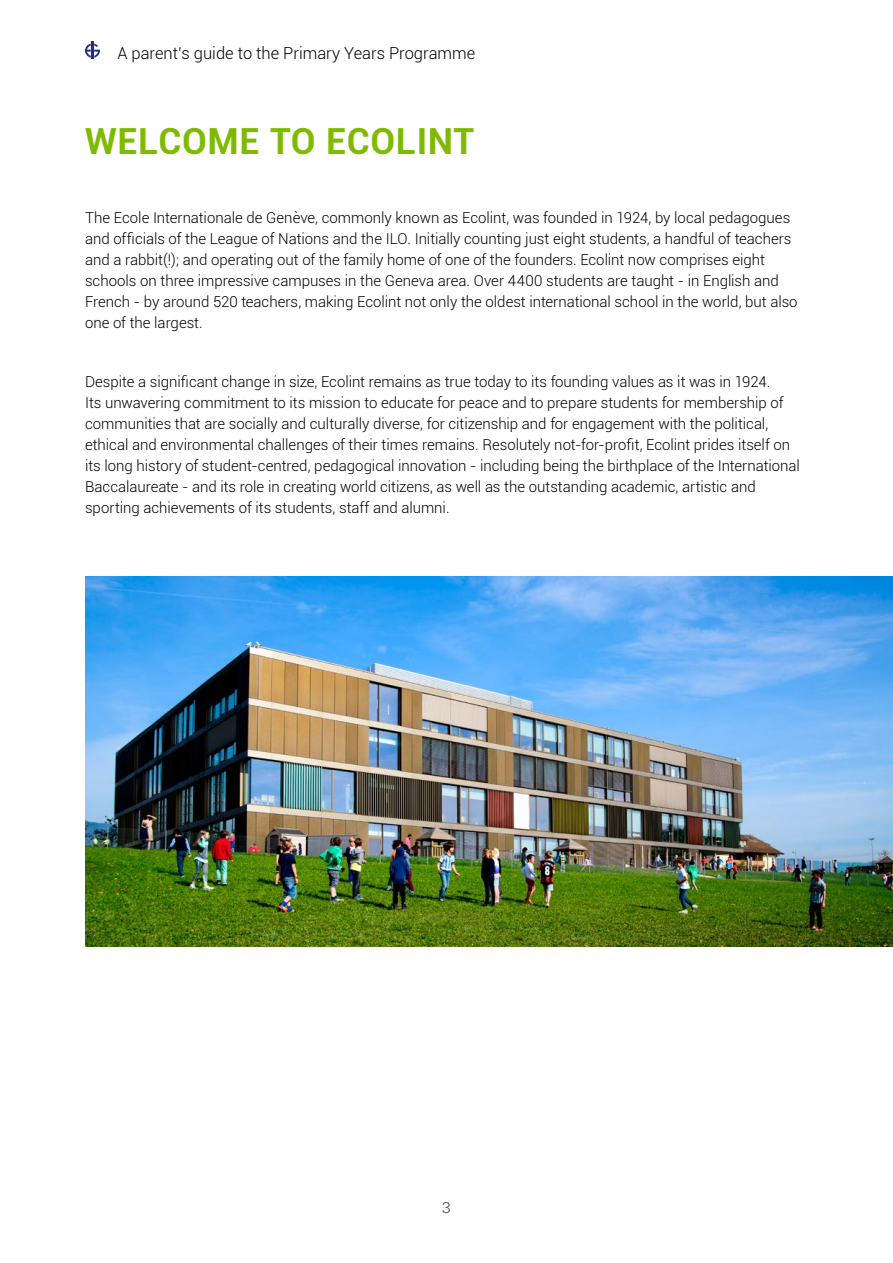
<style>
.page{position:relative;width:893px;height:1263px;background:#fff}
.page>*{position:absolute;margin:0;border:0;box-sizing:border-box;transform-origin:0 0}
.t1{font:700 36px "Roboto";letter-spacing:.02em;color:#7ebb00}
.t2{font:300 16.5px "Roboto";color:#000}
.t3{font:300 15.6px "Univers LT Std";color:#52555b}
.HTML_Address{font:300 15px/21px "Roboto";color:#000}
</style>
<div class="page">
<img style="left:85px;top:576px;width:808px;height:370px">
<svg style="left:85px;top:42px;width:15px;height:17px"></svg>
<p class="t2" style="left:117px;top:41px;width:359px">A parent’s guide to the Primary Years Programme</p>
<p class="t1" style="left:85px;top:116px;width:391px">WELCOME TO ECOLINT</p>
<p class="HTML_Address" style="left:85px;top:207px;width:714px">The Ecole Internationale de Genève, commonly known as Ecolint, was founded in 1924, by local pedagogues and officials of the League of Nations and the ILO. Initially counting just eight students, a handful of teachers and a rabbit(!); and operating out of the family home of one of the founders. Ecolint now comprises eight schools on three impressive campuses in the Geneva area. Over 4400 students are taught - in English and French - by around 520 teachers, making Ecolint not only the oldest international school in the world, but also one of the largest.</p>
<p class="HTML_Address" style="left:85px;top:371px;width:716px">Despite a significant change in size, Ecolint remains as true today to its founding values as it was in 1924.<br>Its unwavering commitment to its mission to educate for peace and to prepare students for membership of communities that are socially and culturally diverse, for citizenship and for engagement with the political, ethical and environmental challenges of their times remains. Resolutely not-for-profit, Ecolint prides itself on its long history of student-centred, pedagogical innovation - including being the birthplace of the International Baccalaureate - and its role in creating world citizens, as well as the outstanding academic, artistic and sporting achievements of its students, staff and alumni.</p>
<p class="t3" style="left:442px;top:1198px;width:10px">3</p>
</div>
